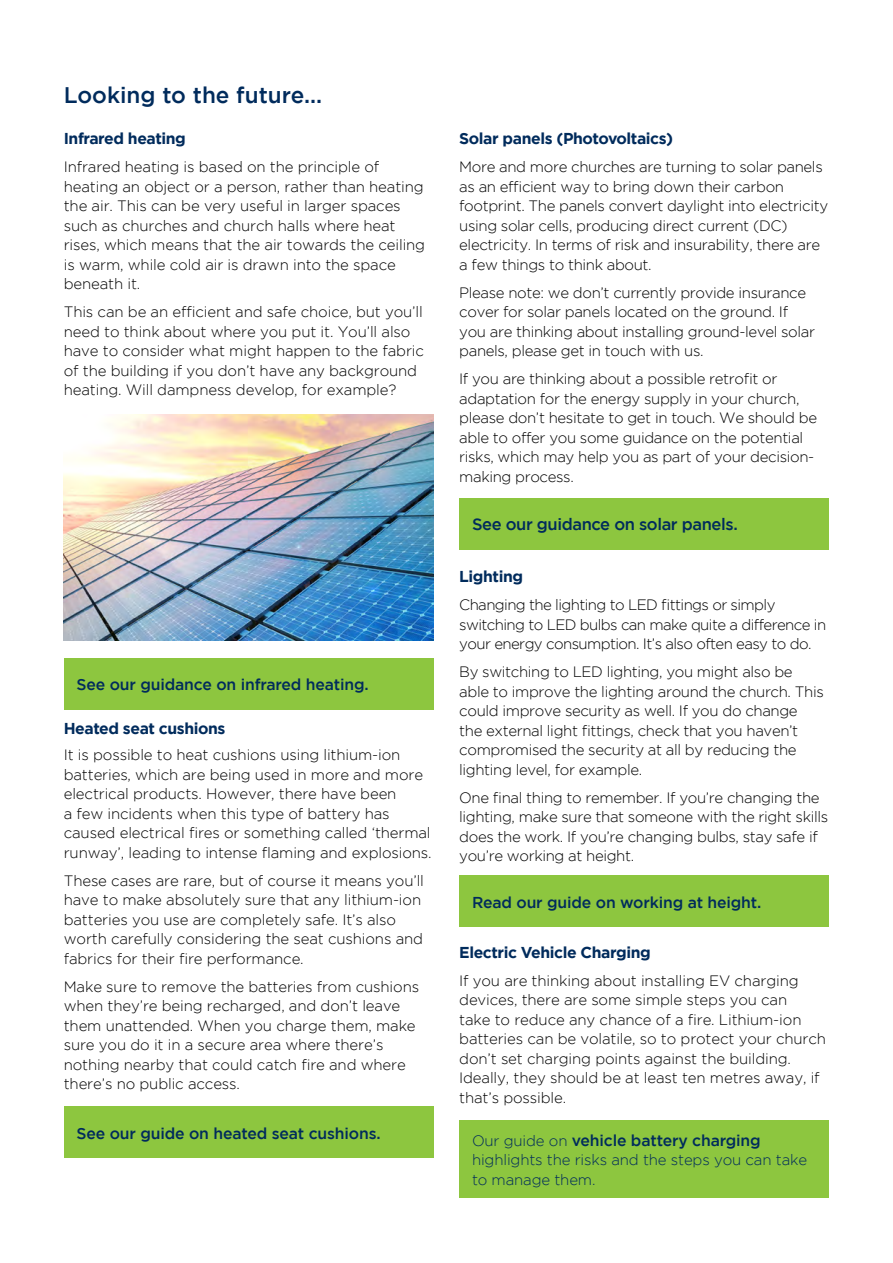
<style>
.page{position:relative;width:893px;height:1263px;background:#fff}
.page>*{position:absolute;margin:0;border:0;box-sizing:border-box;transform-origin:0 0}
.t1{font:22.5px "Gotham HTF Medium 2";color:#002b5c}
.t2{font:16.5px "Gotham HTF Medium 2";letter-spacing:-.025em;color:#002b5c}
.t3{font:15.75px "Gotham HTF Medium 2";letter-spacing:-.01em;color:#002b5c}
.t4{font:15.75px "Gotham HTF Bold 2";letter-spacing:-.025em;color:#002b5c}
.t5{font:300 15px/19.5px "Gotham HTF";letter-spacing:-.01em;color:#000}
.t6{font:300 15px/19.5px "Gotham HTF";letter-spacing:-.04em;color:#000}
.t7{font:300 15px/19.5px "Gotham HTF";letter-spacing:-.01em;color:#002b5c}
.s1{font-family:"Gotham HTF";font-weight:300;font-size:15px}
</style>
<div class="page">
<div style="left:459px;top:498px;width:370px;height:51px;background:#8dc63f"></div>
<div style="left:459px;top:1120px;width:370px;height:77px;background:#8dc63f"></div>
<div style="left:459px;top:876px;width:370px;height:51px;background:#8dc63f"></div>
<div style="left:64px;top:1107px;width:370px;height:51px;background:#8dc63f"></div>
<div style="left:64px;top:658px;width:370px;height:51px;background:#8dc63f"></div>
<img style="left:64px;top:415px;width:370px;height:225px">
<h1 class="t1" style="left:64px;top:82px;width:260px">Looking to the future...</h1>
<p class="t4" style="left:64px;top:130px;width:124px">Infrared heating</p>
<p class="t5" style="left:64px;top:157px;width:363px">Infrared heating is based on the principle of heating an object or a person, rather than heating the air. This can be very useful in larger spaces such as churches and church halls where heat rises, which means that the air towards the ceiling is warm, while cold air is drawn into the space beneath it.</p>
<p class="t5" style="left:64px;top:302px;width:361px">This can be an efficient and safe choice, but you’ll</p>
<p class="t5" style="left:64px;top:322px;width:362px">need to think about where you put it. You’ll also have to consider what might happen to the fabric of the building if you don’t have any background heating. Will dampness develop, for example?</p>
<p class="t3" style="left:77px;top:675px;width:294px">See our guidance on infrared heating.</p>
<p class="t4" style="left:64px;top:719px;width:163px">Heated seat cushions</p>
<p class="t5" style="left:64px;top:745px;width:338px">It is possible to heat cushions using lithium-ion</p>
<p class="t5" style="left:64px;top:764px;width:361px">batteries, which are being used in more and more electrical products. However, there have been<br>a few incidents when this type of battery has</p>
<p class="t5" style="left:64px;top:823px;width:369px">caused electrical fires or something called ‘thermal runway’, leading to intense flaming and explosions.</p>
<p class="t5" style="left:64px;top:870px;width:362px">These cases are rare, but of course it means you’ll</p>
<p class="t5" style="left:64px;top:890px;width:359px">have to make absolutely sure that any lithium-ion</p>
<p class="t5" style="left:64px;top:909px;width:361px">batteries you use are completely safe. It’s also worth carefully considering the seat cushions and</p>
<p class="t5" style="left:64px;top:948px;width:241px">fabrics for their fire performance.</p>
<p class="t5" style="left:64px;top:976px;width:357px">Make sure to remove the batteries from cushions when they’re being recharged, and don’t leave them unattended. When you charge them, make sure you do it in a secure area where there’s</p>
<p class="t5" style="left:64px;top:1054px;width:343px">nothing nearby that could catch fire and where</p>
<p class="t5" style="left:64px;top:1074px;width:178px">there’s no public access.</p>
<p class="t3" style="left:77px;top:1124px;width:306px">See our guide on heated seat cushions.</p>
<p class="t4" style="left:459px;top:130px;width:215px">Solar panels (Photovoltaics)</p>
<p class="t5" style="left:459px;top:157px;width:365px">More and more churches are turning to solar panels</p>
<p class="t5" style="left:459px;top:177px;width:326px">as an efficient way to bring down their carbon</p>
<p class="t5" style="left:459px;top:196px;width:370px">footprint. The panels convert daylight into electricity using solar cells, producing direct current (DC) electricity. In terms of risk and insurability, there are a few things to think about.</p>
<p class="t5" style="left:459px;top:283px;width:348px">Please note: we don’t currently provide insurance cover for solar panels located on the ground. If</p>
<p class="t5" style="left:459px;top:322px;width:357px">you are thinking about installing ground-level solar</p>
<p class="t5" style="left:459px;top:341px;width:246px">panels, please get in touch with us.</p>
<p class="t5" style="left:459px;top:369px;width:320px">If you are thinking about a possible retrofit or</p>
<p class="t5" style="left:459px;top:389px;width:359px">adaptation for the energy supply in your church, please don’t hesitate to get in touch. We should be able to offer you some guidance on the potential</p>
<p class="t5" style="left:459px;top:447px;width:357px">risks, which may help you as part of your decision-</p>
<p class="t5" style="left:459px;top:467px;width:116px">making process.</p>
<p class="t2" style="left:472px;top:515px;width:267px">See our guidance on solar panels.</p>
<p class="t4" style="left:459px;top:567px;width:65px">Lighting</p>
<p class="t6" style="left:459px;top:595px;width:318px">Changing the lighting to LED fittings or simply</p>
<p class="t6" style="left:459px;top:614px;width:368px">switching to LED bulbs can make quite a difference in your energy consumption. It’s also often easy to do.</p>
<p class="t5" style="left:459px;top:662px;width:366px">By switching to LED lighting, you might also be able to improve the lighting around the church. This could improve security as well. If you do change</p>
<p class="t5" style="left:459px;top:720px;width:341px">the external light fittings, check that you haven’t</p>
<p class="t5" style="left:459px;top:740px;width:339px">compromised the security at all by reducing the lighting level, for example.</p>
<p class="t5" style="left:459px;top:787px;width:362px">One final thing to remember. If you’re changing the</p>
<p class="t5" style="left:459px;top:807px;width:371px">lighting, make sure that someone with the right skills does the work. If you’re changing bulbs, stay safe if you’re working at height.</p>
<p class="t3" style="left:472px;top:893px;width:291px">Read our guide on working at height.</p>
<p class="t4" style="left:459px;top:943px;width:193px">Electric Vehicle Charging</p>
<p class="t5" style="left:459px;top:970px;width:341px">If you are thinking about installing EV charging devices, there are some simple steps you can</p>
<p class="t5" style="left:459px;top:1009px;width:344px">take to reduce any chance of a fire. Lithium-ion</p>
<p class="t5" style="left:459px;top:1029px;width:368px">batteries can be volatile, so to protect your church don’t set charging points against the building.<br>Ideally, they should be at least ten metres away, if that’s possible.</p>
<p class="t3" style="left:472px;top:1131px;width:290px"><span class="s1">Our guide on</span> vehicle battery charging</p>
<p class="t7" style="left:472px;top:1150px;width:337px">highlights the risks and the steps you can take to manage them.</p>
</div>
